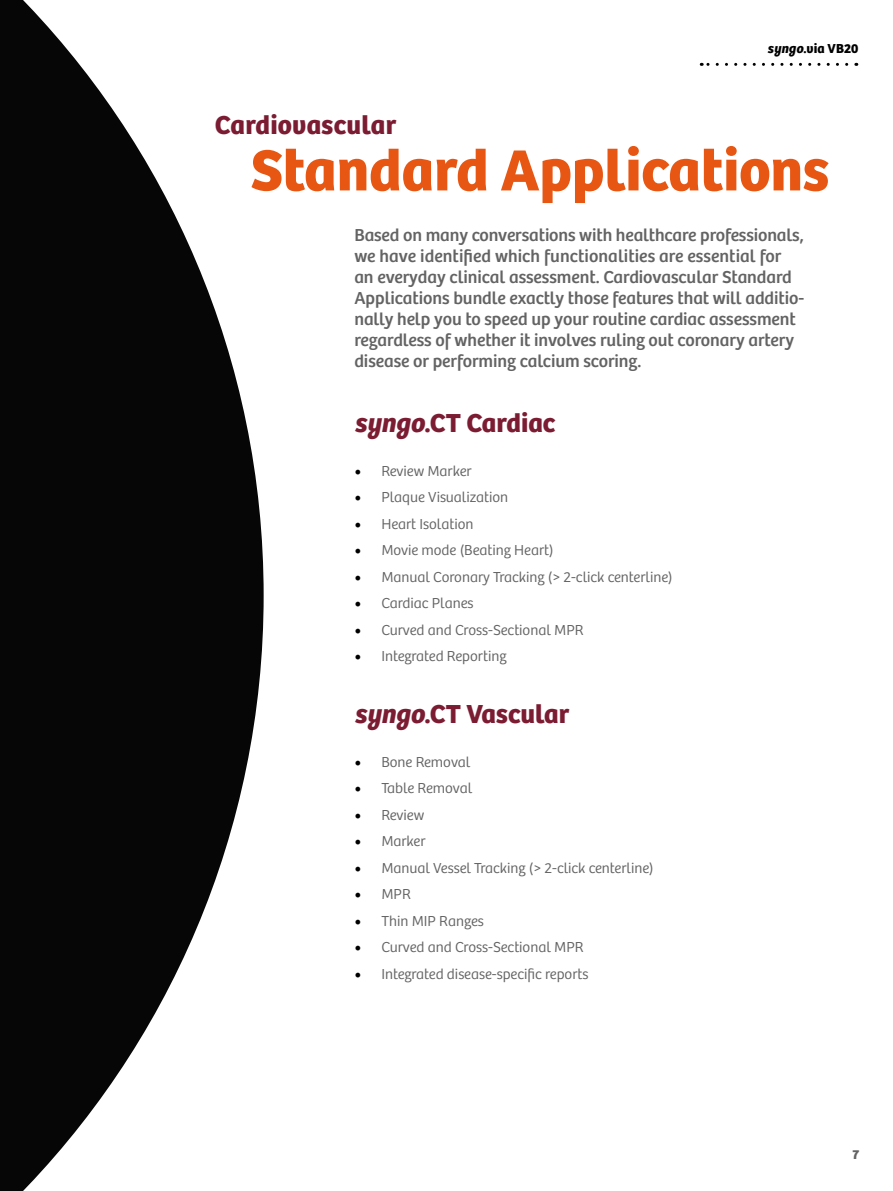
<style>
.page{position:relative;width:893px;height:1191px;background:#fff}
.page>*{position:absolute;margin:0;border:0;box-sizing:border-box;transform-origin:0 0}
.t1{font:60px "Bree SH Headline Regular";color:#e75713}
.t2{font:27px "Bree SH Headline Regular";color:#7b1c32}
.t3{font:18px/21px "Bree SH Text Regular";color:#646363}
.t4{font:15px "Bree SH Text Light";color:#646363}
.t5{font:13.5px "Bree SH Headline Regular";letter-spacing:.01em;color:#000}
.t6{font:13.5px "Bree SH Text Bold";color:#646363}
.s1{font-family:"Bree SH Headline Oblique"}
.s2{font-family:"Minion Pro";font-size:18px;color:#000}
</style>
<div class="page">
<svg style="left:0;top:0;width:264px;height:1191px;fill:#070606"></svg>
<svg style="left:701px;top:63px;width:146px;height:3px"></svg>
<p class="t5" style="left:768px;top:40px;width:92px"><span class="s1">syngo</span>.via VB20</p>
<h2 class="t2" style="left:215px;top:109px;width:183px">Cardiovascular</h2>
<h1 class="t1" style="left:251px;top:134px;width:580px">Standard Applications</h1>
<p class="t3" style="left:354px;top:224px;width:451px">Based on many conversations with healthcare professionals, we have identified which functionalities are essential for an everyday clinical assessment. Cardiovascular Standard Applications bundle exactly those features that will additio&shy;nally help you to speed up your routine cardiac assessment regardless of whether it involves ruling out coronary artery disease or performing calcium scoring.</p>
<h2 class="t2" style="left:354px;top:407px;width:203px"><span class="s1">syngo</span>.CT Cardiac</h2>
<p class="t4" style="left:354px;top:462px;width:119px"><span class="s2">•</span> Review Marker</p>
<p class="t4" style="left:354px;top:488px;width:155px"><span class="s2">•</span> Plaque Visualization</p>
<p class="t4" style="left:354px;top:515px;width:121px"><span class="s2">•</span> Heart Isolation</p>
<p class="t4" style="left:354px;top:541px;width:201px"><span class="s2">•</span> Movie mode (Beating Heart)</p>
<p class="t4" style="left:354px;top:568px;width:320px"><span class="s2">•</span> Manual Coronary Tracking (&gt; 2-click centerline)</p>
<p class="t4" style="left:354px;top:594px;width:121px"><span class="s2">•</span> Cardiac Planes</p>
<p class="t4" style="left:354px;top:621px;width:231px"><span class="s2">•</span> Curved and Cross-Sectional MPR</p>
<p class="t4" style="left:354px;top:647px;width:154px"><span class="s2">•</span> Integrated Reporting</p>
<h2 class="t2" style="left:354px;top:698px;width:217px"><span class="s1">syngo</span>.CT Vascular</h2>
<p class="t4" style="left:354px;top:753px;width:118px"><span class="s2">•</span> Bone Removal</p>
<p class="t4" style="left:354px;top:779px;width:119px"><span class="s2">•</span> Table Removal</p>
<p class="t4" style="left:354px;top:806px;width:71px"><span class="s2">•</span> Review</p>
<p class="t4" style="left:354px;top:832px;width:73px"><span class="s2">•</span> Marker</p>
<p class="t4" style="left:354px;top:859px;width:301px"><span class="s2">•</span> Manual Vessel Tracking (&gt; 2-click centerline)</p>
<p class="t4" style="left:354px;top:885px;width:58px"><span class="s2">•</span> MPR</p>
<p class="t4" style="left:354px;top:912px;width:131px"><span class="s2">•</span> Thin MIP Ranges</p>
<p class="t4" style="left:354px;top:938px;width:231px"><span class="s2">•</span> Curved and Cross-Sectional MPR</p>
<p class="t4" style="left:354px;top:965px;width:236px"><span class="s2">•</span> Integrated disease-specific reports</p>
<p class="t6" style="left:853px;top:1146px;width:8px">7</p>
</div>
